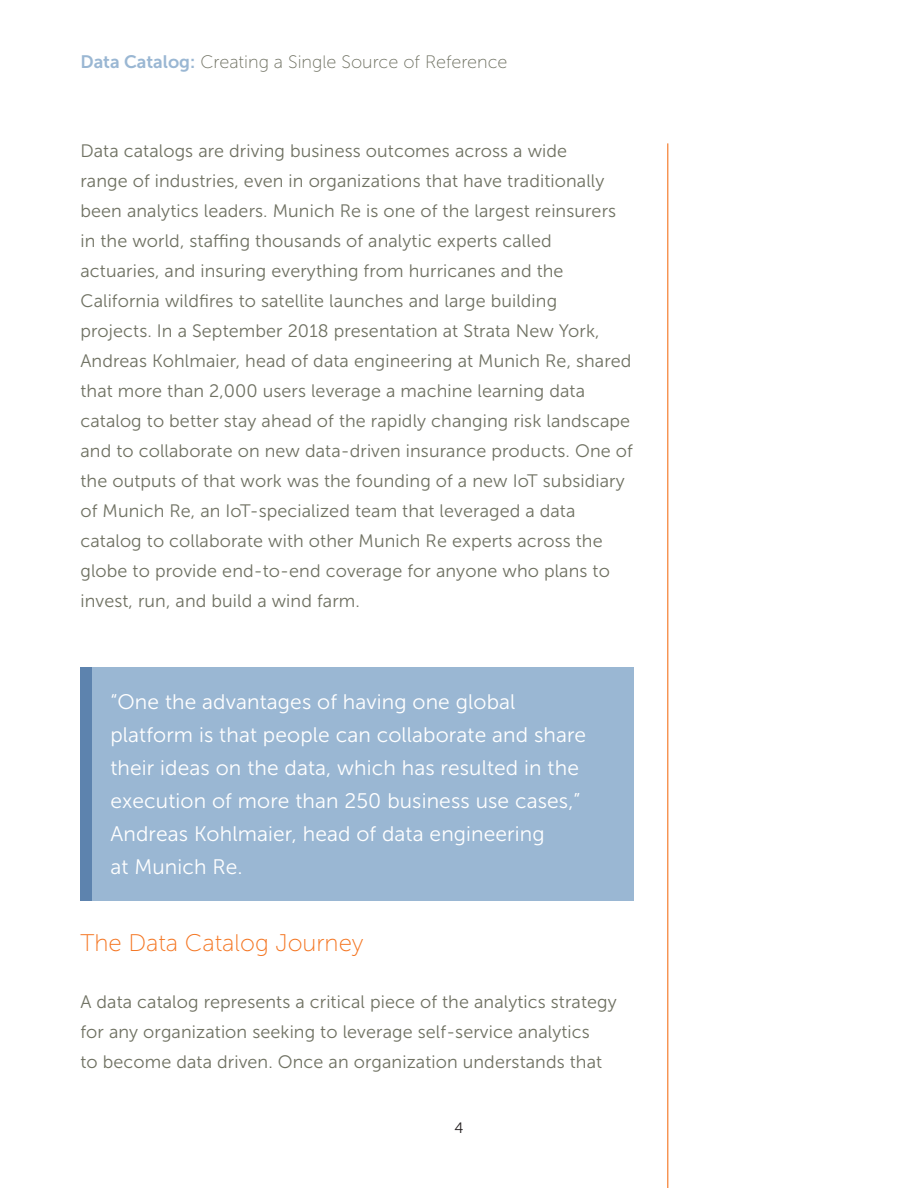
<style>
.page{position:relative;width:918px;height:1188px;background:#fff}
.page>*{position:absolute;margin:0;border:0;box-sizing:border-box;transform-origin:0 0}
.Section_Header{font:24px "Museo Sans 100";color:#f47521}
.Body{font:21px/33px "Museo Sans 300";letter-spacing:.005em;color:#fff}
.Body-2{font:18px/30px "Museo Sans 300";letter-spacing:.005em;color:#6f7162}
.t1{font:18px "Museo Sans 100";color:#6f7162}
.t2{font:15px "Museo Sans 300";color:#231f20}
.s1{font-family:"Museo Sans 700";color:#9ab7d3}
</style>
<div class="page">
<hr style="left:667px;top:143px;width:1px;height:1045px;background:#f47521">
<div style="left:80px;top:667px;width:554px;height:234px;background:#9ab7d3"></div>
<div style="left:80px;top:667px;width:12px;height:234px;background:#5d83ae"></div>
<p class="t1" style="left:80px;top:52px;width:429px"><span class="s1">Data Catalog:</span> Creating a Single Source of Reference</p>
<p class="Body-2" style="left:80px;top:136px;width:554px">Data catalogs are driving business outcomes across a wide<br>range of industries, even in organizations that have traditionally been analytics leaders. Munich Re is one of the largest reinsurers in the world, staffing thousands of analytic experts called actuaries, and insuring everything from hurricanes and the California wildfires to satellite launches and large building projects. In a September 2018 presentation at Strata New York, Andreas Kohlmaier, head of data engineering at Munich Re, shared that more than 2,000 users leverage a machine learning data catalog to better stay ahead of the rapidly changing risk landscape and to collaborate on new data-driven insurance products. One of the outputs of that work was the founding of a new IoT subsidiary of Munich Re, an IoT-specialized team that leveraged a data catalog to collaborate with other Munich Re experts across the globe to provide end-to-end coverage for anyone who plans to invest, run, and build a wind farm.</p>
<p class="Body" style="left:110px;top:686px;width:477px">“One the advantages of having one global platform is that people can collaborate and share their ideas on the data, which has resulted in the execution of more than 250 business use cases,” Andreas Kohlmaier, head of data engineering<br>at Munich Re.</p>
<p class="Section_Header" style="left:80px;top:930px;width:285px">The Data Catalog Journey</p>
<p class="Body-2" style="left:80px;top:987px;width:538px">A data catalog represents a critical piece of the analytics strategy for any organization seeking to leverage self-service analytics<br>to become data driven. Once an organization understands that</p>
<p class="t2" style="left:455px;top:1120px;width:10px">4</p>
</div>
